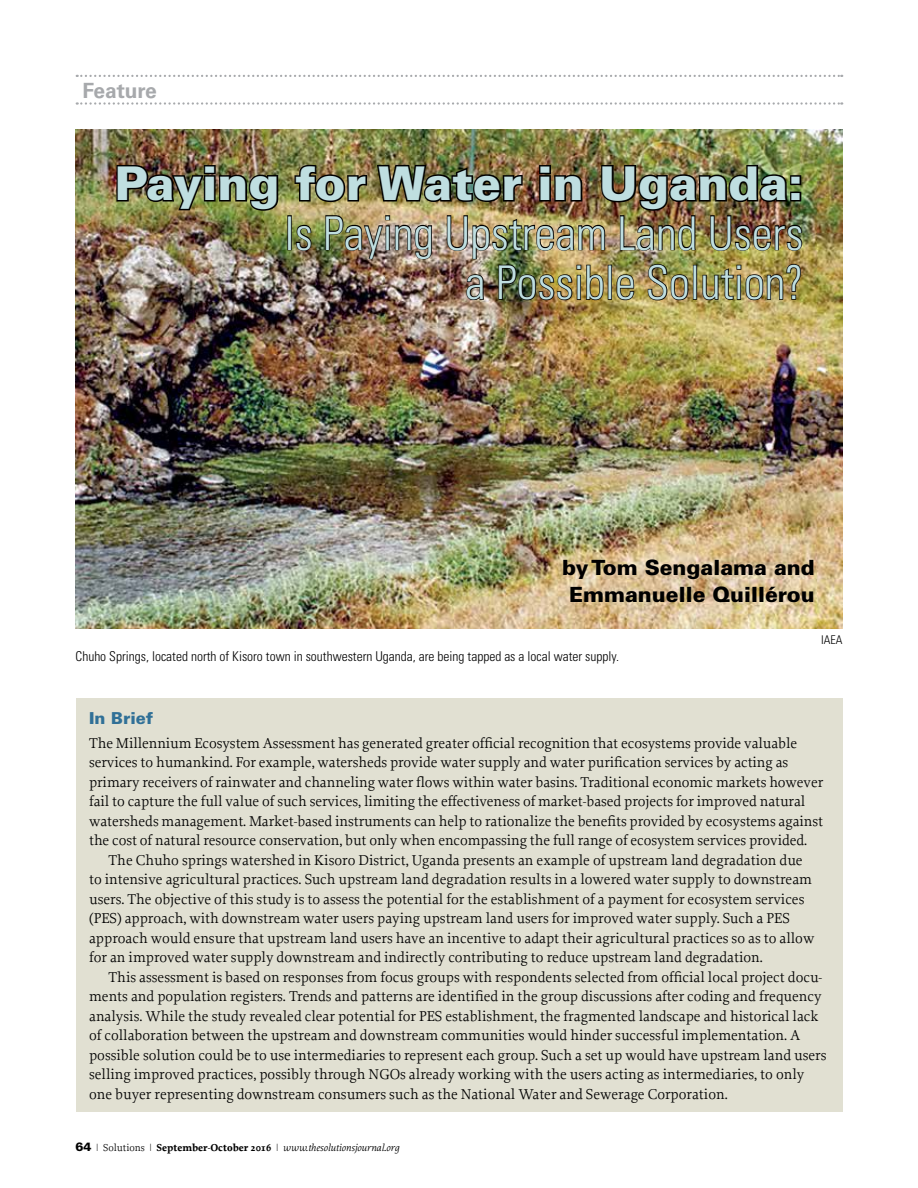
<style>
.page{position:relative;width:918px;height:1188px;background:#fff}
.page>*{position:absolute;margin:0;border:0;box-sizing:border-box;transform-origin:0 0}
.t1{font:300 condensed 46.5px/49.5px "Univers";color:#bfdee0;text-align:right}
.t2{font:900 46.5px "Univers LT Std";color:#bfdee0}
.t3{font:900 21px/27px "Univers LT Std";color:#000;text-align:center}
.t4{font:700 21px "Univers LT Std";letter-spacing:-.005em;color:#a7a9ac}
.t5{font:900 16.5px "Univers LT Std";color:#307097}
.t6{font:15px/19.5px "Proforma";color:#000}
.t7{font:300 condensed 13.5px "Univers LT Std";color:#000}
.t8{font:300 condensed 12px "Univers LT Std";color:#000}
.t9{font:italic 10.5px "Proforma";color:#000}
.s1{font-family:"Univers LT Std";font-weight:900;font-style:normal;font-size:12px}
.s2{font-style:normal}
.s3{font-weight:700;font-style:normal}
</style>
<div class="page">
<img style="left:76px;top:130px;width:766px;height:499px">
<svg style="left:77px;top:75px;width:765px;height:2px"></svg>
<svg style="left:77px;top:102px;width:765px;height:3px"></svg>
<img style="left:115px;top:162px;width:165px;height:51px">
<div style="left:287px;top:215px;width:5px;height:35px;border:2px solid #000"></div>
<img style="left:293px;top:162px;width:510px;height:139px">
<div style="left:76px;top:698px;width:766px;height:414px;background:#e1e0d2"></div>
<h2 class="t4" style="left:82px;top:78px;width:76px">Feature</h2>
<h1 class="t2" style="left:115px;top:154px;width:690px">Paying for Water in Uganda:</h1>
<h1 class="t1" style="left:284px;top:208px;width:521px">Is Paying Upstream Land Users a Possible Solution?</h1>
<h2 class="t3" style="left:562px;top:554px;width:254px">by Tom Sengalama and<br>Emmanuelle Quillérou</h2>
<p class="t7" style="left:76px;top:648px;width:545px">Chuho Springs, located north of Kisoro town in southwestern Uganda, are being tapped as a local water supply.</p>
<p class="t8" style="left:821px;top:633px;width:23px">IAEA</p>
<p class="t5" style="left:89px;top:708px;width:66px">In Brief</p>
<p class="t6" style="left:89px;top:733px;width:736px">The Millennium Ecosystem Assessment has generated greater official recognition that ecosystems provide valuable services to humankind. For example, watersheds provide water supply and water purification services by acting as primary receivers of rainwater and channeling water flows within water basins. Traditional economic markets however fail to capture the full value of such services, limiting the effectiveness of market-based projects for improved natural watersheds management. Market-based instruments can help to rationalize the benefits provided by ecosystems against the cost of natural resource conservation, but only when encompassing the full range of ecosystem services provided.</p>
<p class="t6" style="left:89px;top:850px;width:727px;text-indent:20px">The Chuho springs watershed in Kisoro District, Uganda presents an example of upstream land degradation due to intensive agricultural practices. Such upstream land degradation results in a lowered water supply to downstream users. The objective of this study is to assess the potential for the establishment of a payment for ecosystem services (PES) approach, with downstream water users paying upstream land users for improved water supply. Such a PES approach would ensure that upstream land users have an incentive to adapt their agricultural practices so as to allow for an improved water supply downstream and indirectly contributing to reduce upstream land degradation.</p>
<p class="t6" style="left:89px;top:967px;width:739px;text-indent:20px">This assessment is based on responses from focus groups with respondents selected from official local project docu&shy;ments and population registers. Trends and patterns are identified in the group discussions after coding and frequency analysis. While the study revealed clear potential for PES establishment, the fragmented landscape and historical lack of collaboration between the upstream and downstream communities would hinder successful implementation. A possible solution could be to use intermediaries to represent each group. Such a set up would have upstream land users selling improved practices, possibly through NGOs already working with the users acting as intermediaries, to only one buyer representing downstream consumers such as the National Water and Sewerage Corporation.</p>
<p class="t9" style="left:76px;top:1141px;width:325px"><span class="s1">64</span> <span class="s2">| Solutions |</span> <span class="s3">September-October 2016</span> <span class="s2">|</span> www.thesolutionsjournal.org</p>
</div>
